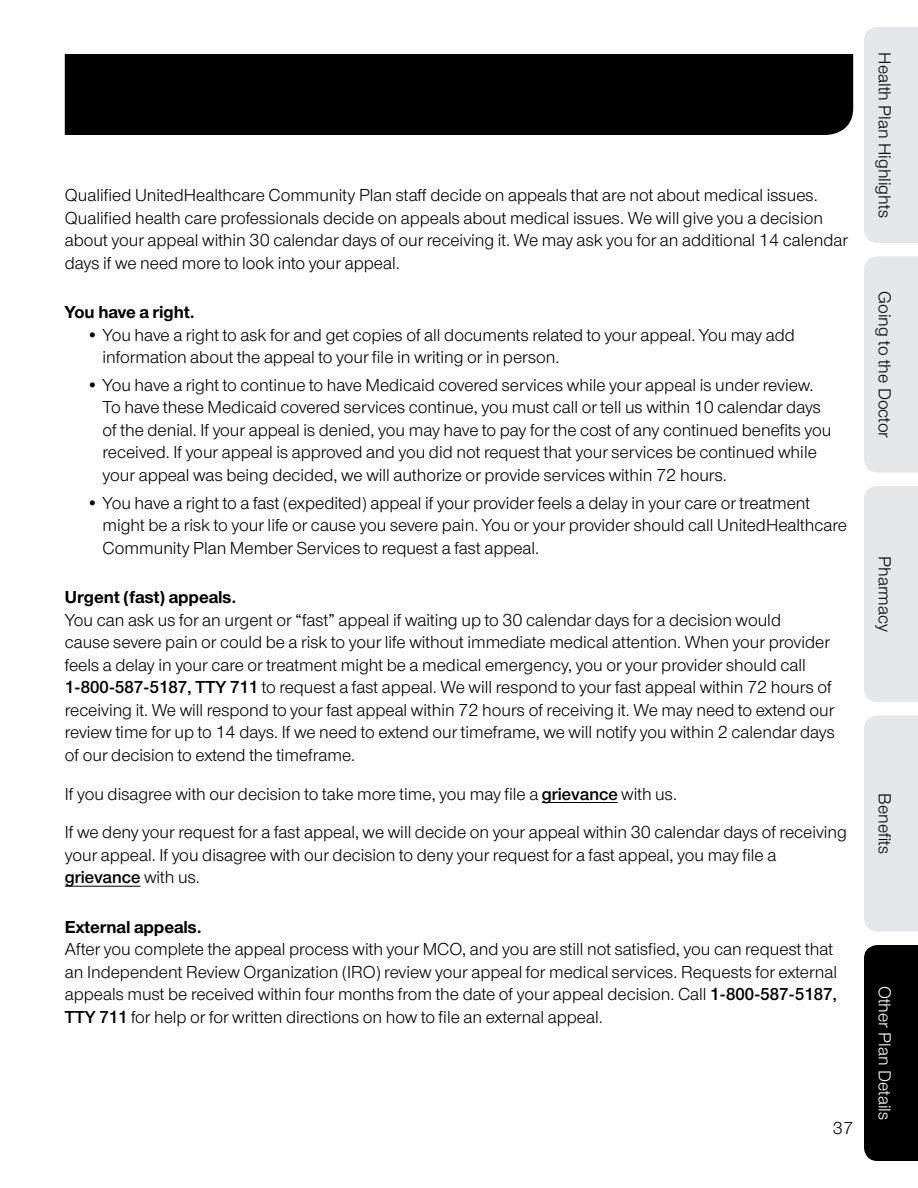
<style>
.page{position:relative;width:918px;height:1188px;background:#fff}
.page>*{position:absolute;margin:0;border:0;box-sizing:border-box;transform-origin:0 0}
.t1{font:18px/22.5px "UHC Sans";color:#000}
.t2{font:700 18px "UHC Sans";color:#000}
.t3{font:18px "UHC Sans";color:#fff}
.s1{font-weight:300}
.s2{font-weight:600}
</style>
<div class="page">
<hr style="left:542px;top:802px;width:76px;height:1px;background:#000">
<hr style="left:65px;top:886px;width:75px;height:1px;background:#000">
<div style="left:65px;top:54px;width:788px;height:81px;background:#000"></div>
<div style="left:864px;top:945px;width:54px;height:216px;background:#000"></div>
<div style="left:864px;top:716px;width:54px;height:216px;background:#e6e7e8"></div>
<div style="left:864px;top:486px;width:54px;height:216px;background:#e6e7e8"></div>
<div style="left:864px;top:27px;width:54px;height:216px;background:#e6e7e8"></div>
<div style="left:864px;top:256px;width:54px;height:216px;background:#e6e7e8"></div>
<p class="t1" style="left:65px;top:183px;width:785px">Qualified UnitedHealthcare Community Plan staff decide on appeals that are not about medical issues.<br>Qualified health care professionals decide on appeals about medical issues. We will give you a decision about your appeal within 30 calendar days of our receiving it. We may ask you for an additional 14 calendar days if we need more to look into your appeal.</p>
<h4 class="t2" style="left:65px;top:300px;width:132px">You have a right.</h4>
<p class="t1" style="left:103px;top:323px;width:694px;text-indent:-16px"><span class="s1">•</span> You have a right to ask for and get copies of all documents related to your appeal. You may add information about the appeal to your file in writing or in person.</p>
<p class="t1" style="left:103px;top:373px;width:730px;text-indent:-16px"><span class="s1">•</span> You have a right to continue to have Medicaid covered services while your appeal is under review.<br>To have these Medicaid covered services continue, you must call or tell us within 10 calendar days of the denial. If your appeal is denied, you may have to pay for the cost of any continued benefits you received. If your appeal is approved and you did not request that your services be continued while your appeal was being decided, we will authorize or provide services within 72 hours.</p>
<p class="t1" style="left:103px;top:491px;width:746px;text-indent:-16px"><span class="s1">•</span> You have a right to a fast (expedited) appeal if your provider feels a delay in your care or treatment might be a risk to your life or cause you severe pain. You or your provider should call UnitedHealthcare<br>Community Plan Member Services to request a fast appeal.</p>
<h4 class="t2" style="left:65px;top:585px;width:173px">Urgent (fast) appeals.</h4>
<p class="t1" style="left:65px;top:608px;width:772px">You can ask us for an urgent or “fast” appeal if waiting up to 30 calendar days for a decision would<br>cause severe pain or could be a risk to your life without immediate medical attention. When your provider feels a delay in your care or treatment might be a medical emergency, you or your provider should call <span class="s2">1-800-587-5187, TTY 711</span> to request a fast appeal. We will respond to your fast appeal within 72 hours of receiving it. We will respond to your fast appeal within 72 hours of receiving it. We may need to extend our review time for up to 14 days. If we need to extend our timeframe, we will notify you within 2 calendar days of our decision to extend the timeframe.</p>
<p class="t1" style="left:65px;top:782px;width:614px">If you disagree with our decision to take more time, you may file a <span class="s2">grievance</span> with us.</p>
<p class="t1" style="left:65px;top:820px;width:784px">If we deny your request for a fast appeal, we will decide on your appeal within 30 calendar days of receiving your appeal. If you disagree with our decision to deny your request for a fast appeal, you may file a <span class="s2">grievance</span> with us.</p>
<h4 class="t2" style="left:65px;top:915px;width:139px">External appeals.</h4>
<p class="t1" style="left:65px;top:937px;width:774px">After you complete the appeal process with your MCO, and you are still not satisfied, you can request that an Independent Review Organization (IRO) review your appeal for medical services. Requests for external appeals must be received within four months from the date of your appeal decision. Call <span class="s2">1-800-587-5187, TTY 711</span> for help or for written directions on how to file an external appeal.</p>
<p class="t1" style="left:833px;top:1116px;width:22px">37</p>
<p class="t1" style="left:897px;top:52px;width:167px;rotate:90deg">Health Plan Highlights</p>
<p class="t1" style="left:897px;top:291px;width:149px;rotate:90deg">Going to the Doctor</p>
<p class="t1" style="left:897px;top:556px;width:77px;rotate:90deg">Pharmacy</p>
<p class="t1" style="left:897px;top:793px;width:62px;rotate:90deg">Benefits</p>
<p class="t3" style="left:897px;top:986px;width:136px;rotate:90deg">Other Plan Details</p>
</div>
